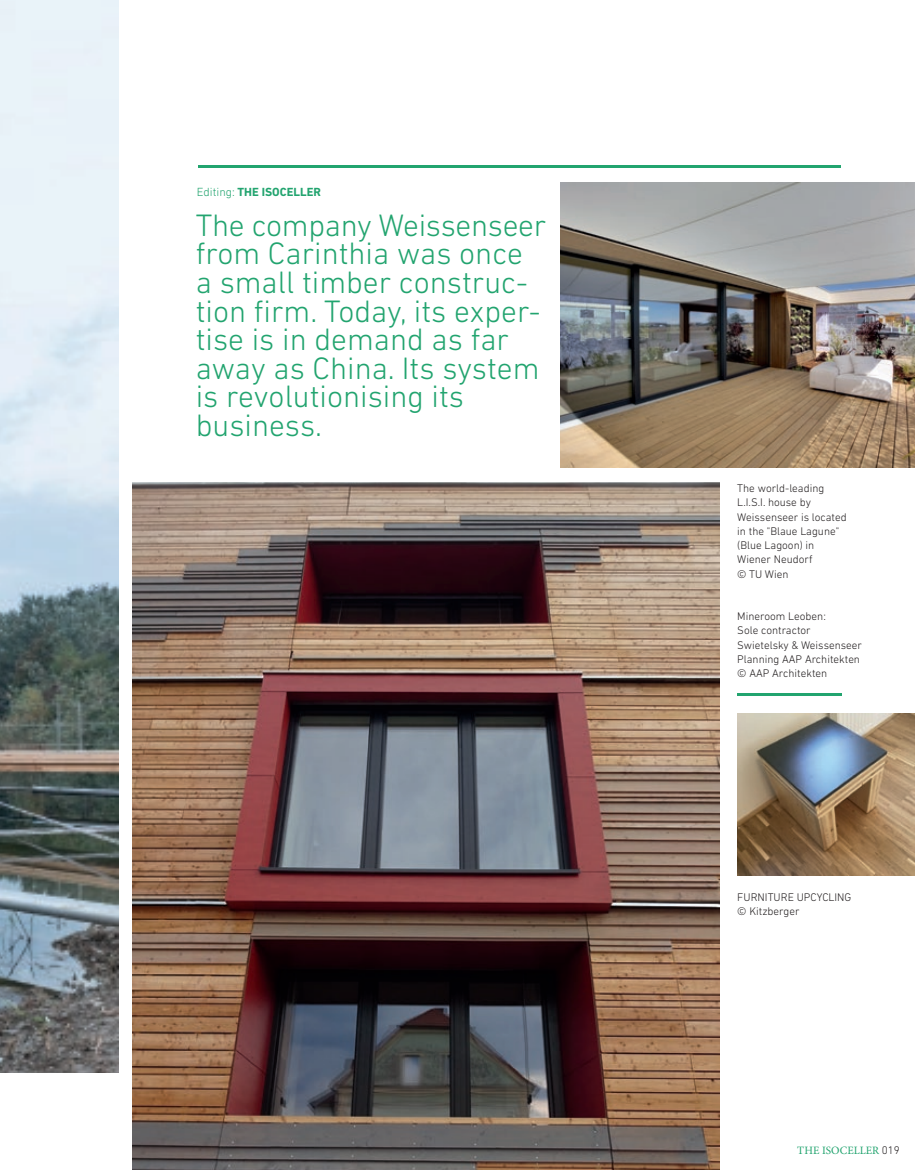
<style>
.page{position:relative;width:915px;height:1170px;background:#fff}
.page>*{position:absolute;margin:0;border:0;box-sizing:border-box;transform-origin:0 0}
.t1{font:300 31.5px/28.5px "DIN Next LT Pro";color:#22a46f}
.t2{font:700 12px "DIN Next LT Pro";color:#22a46f}
.t3{font:300 11.25px/14.2px "DIN Next LT Pro";color:#231f20}
.t4{font:11.25px "Minion Pro";color:#22a46f}
.s1{font-weight:300}
.s2{font-family:"DIN Next LT Pro";font-weight:300;color:#231f20}
</style>
<div class="page">
<img style="left:0;top:0;width:118px;height:1071px">
<img style="left:560px;top:182px;width:354px;height:285px">
<img style="left:133px;top:482px;width:586px;height:687px">
<hr style="left:198px;top:165px;width:642px;height:2px;background:#22a46f">
<hr style="left:737px;top:693px;width:104px;height:2px;background:#22a46f">
<img style="left:737px;top:713px;width:177px;height:162px">
<p class="t2" style="left:197px;top:185px;width:126px"><span class="s1">Editing:</span> THE ISOCELLER</p>
<h1 class="t1" style="left:196px;top:211px;width:352px">The company Weissenseer from Carinthia was once a small timber construc&shy;tion firm. Today, its exper&shy;tise is in demand as far away as China. Its system is revolutionising its business.</h1>
<p class="t3" style="left:737px;top:481px;width:111px">The world-leading<br>L.I.S.I. house by<br>Weissenseer is located in the "Blaue Lagune" (Blue Lagoon) in<br>Wiener Neudorf<br>© TU Wien</p>
<p class="t3" style="left:737px;top:609px;width:126px">Mineroom Leoben:<br>Sole contractor<br>Swietelsky &amp; Weissenseer<br>Planning AAP Architekten © AAP Architekten</p>
<p class="t3" style="left:737px;top:889px;width:116px">FURNITURE UPCYCLING © Kitzberger</p>
<p class="t4" style="left:797px;top:1142px;width:104px">THE ISOCELLER <span class="s2">019</span></p>
</div>
